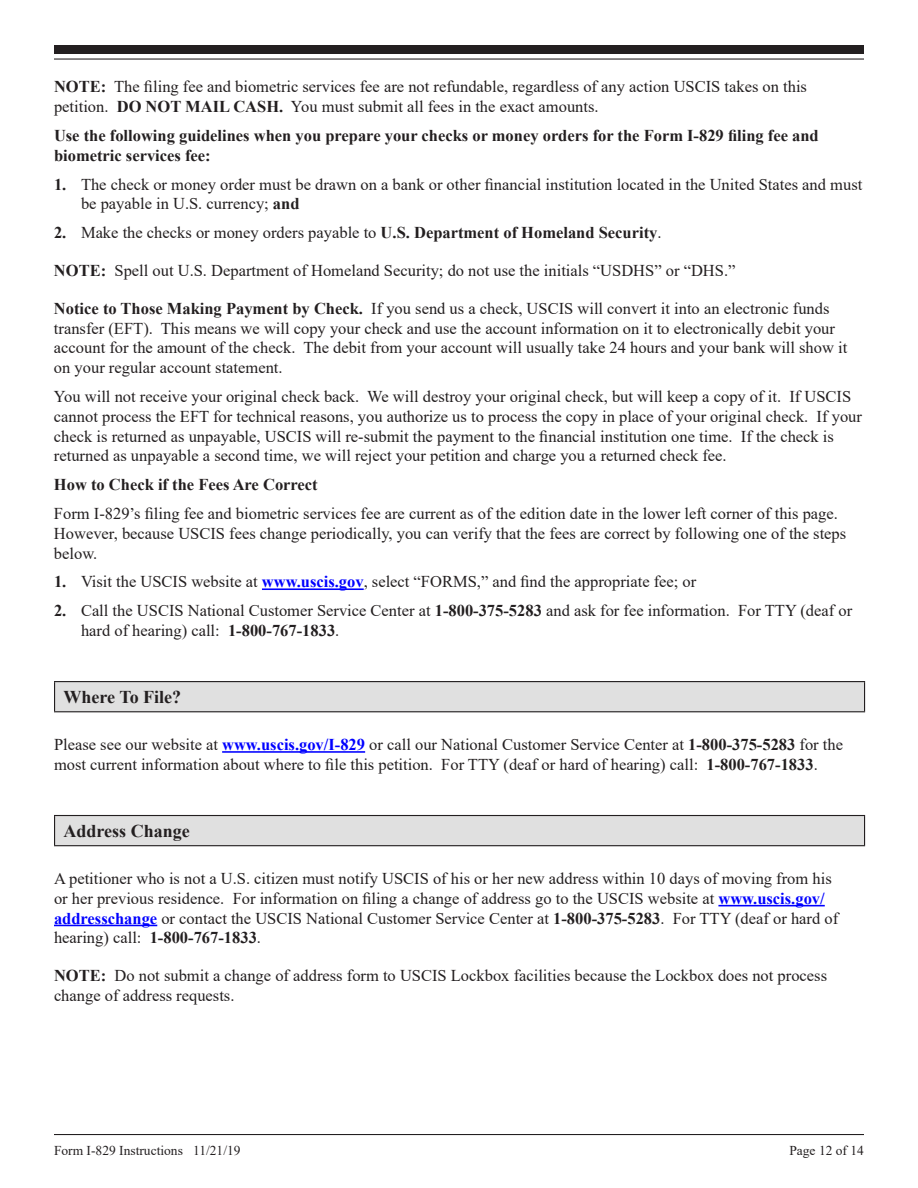
<style>
.page{position:relative;width:918px;height:1188px;background:#fff}
.page>*{position:absolute;margin:0;border:0;box-sizing:border-box;transform-origin:0 0}
.t1{font:700 18px "Times New Roman";color:#231f20}
.Body_1{font:16.5px/19.8px "Times New Roman";color:#231f20}
.Body_Lead-in{font:16.5px/19.8px "Times New Roman";color:#231f20}
.Body_1-2{font:700 16.5px/19.8px "Times New Roman";color:#231f20}
.t2{font:13.5px "Times New Roman";color:#231f20}
.s1{font-weight:700}
.s2{font-weight:700;color:#00f}
</style>
<div class="page">
<hr style="left:54px;top:1134px;width:810px;height:1px;background:#231f20">
<div style="left:54px;top:45px;width:810px;height:9px;background:#231f20"></div>
<hr style="left:54px;top:58px;width:810px;height:2px;background:#231f20">
<hr style="left:262px;top:588px;width:102px;height:2px;background:#00f">
<hr style="left:222px;top:751px;width:143px;height:2px;background:#00f">
<hr style="left:718px;top:905px;width:107px;height:1px;background:#00f">
<hr style="left:54px;top:925px;width:103px;height:1px;background:#00f">
<div style="left:55px;top:682px;width:810px;height:30px;background:#e0e0e0"></div>
<hr style="left:54px;top:681px;width:811px;height:1px;background:#231f20">
<svg style="left:54px;top:682px;width:1px;height:29px"></svg>
<svg style="left:864px;top:682px;width:1px;height:29px"></svg>
<hr style="left:54px;top:711px;width:811px;height:1px;background:#231f20">
<div style="left:55px;top:816px;width:810px;height:30px;background:#e0e0e0"></div>
<hr style="left:54px;top:815px;width:811px;height:1px;background:#231f20">
<svg style="left:54px;top:816px;width:1px;height:29px"></svg>
<svg style="left:864px;top:816px;width:1px;height:29px"></svg>
<hr style="left:54px;top:845px;width:811px;height:1px;background:#231f20">
<p class="Body_Lead-in" style="left:54px;top:76px;width:755px"><span class="s1">NOTE:</span> The filing fee and biometric services fee are not refundable, regardless of any action USCIS takes on this petition. <span class="s1">DO NOT MAIL CASH.</span> You must submit all fees in the exact amounts.</p>
<p class="Body_1-2" style="left:54px;top:125px;width:766px">Use the following guidelines when you prepare your checks or money orders for the Form I-829 filing fee and biometric services fee:</p>
<p class="Body_1" style="left:81px;top:174px;width:783px;text-indent:-27px"><span class="s1">1.</span> The check or money order must be drawn on a bank or other financial institution located in the United States and must be payable in U.S. currency; <span class="s1">and</span></p>
<p class="Body_1" style="left:54px;top:222px;width:609px"><span class="s1">2.</span> Make the checks or money orders payable to <span class="s1">U.S. Department of Homeland Security</span>.</p>
<p class="Body_Lead-in" style="left:54px;top:260px;width:683px"><span class="s1">NOTE:</span> Spell out U.S. Department of Homeland Security; do not use the initials “USDHS” or “DHS.”</p>
<p class="Body_Lead-in" style="left:54px;top:298px;width:795px"><span class="s1">Notice to Those Making Payment by Check.</span> If you send us a check, USCIS will convert it into an electronic funds transfer (EFT). This means we will copy your check and use the account information on it to electronically debit your account for the amount of the check. The debit from your account will usually take 24 hours and your bank will show it on your regular account statement.</p>
<p class="Body_1" style="left:54px;top:386px;width:810px">You will not receive your original check back. We will destroy your original check, but will keep a copy of it. If USCIS cannot process the EFT for technical reasons, you authorize us to process the copy in place of your original check. If your check is returned as unpayable, USCIS will re-submit the payment to the financial institution one time. If the check is returned as unpayable a second time, we will reject your petition and charge you a returned check fee.</p>
<p class="Body_1-2" style="left:54px;top:474px;width:265px">How to Check if the Fees Are Correct</p>
<p class="Body_1" style="left:54px;top:503px;width:794px">Form I-829’s filing fee and biometric services fee are current as of the edition date in the lower left corner of this page.<br>However, because USCIS fees change periodically, you can verify that the fees are correct by following one of the steps below.</p>
<p class="Body_1" style="left:54px;top:571px;width:644px"><span class="s1">1.</span> Visit the USCIS website at <span class="s2">www.uscis.gov</span>, select “FORMS,” and find the appropriate fee; or</p>
<p class="Body_1" style="left:81px;top:600px;width:773px;text-indent:-27px"><span class="s1">2.</span> Call the USCIS National Customer Service Center at <span class="s1">1-800-375-5283</span> and ask for fee information. For TTY (deaf or hard of hearing) call: <span class="s1">1-800-767-1833</span>.</p>
<h1 class="t1" style="left:64px;top:684px;width:119px">Where To File?</h1>
<p class="Body_1" style="left:54px;top:734px;width:791px">Please see our website at <span class="s2">www.uscis.gov/I-829</span> or call our National Customer Service Center at <span class="s1">1-800-375-5283</span> for the most current information about where to file this petition. For TTY (deaf or hard of hearing) call: <span class="s1">1-800-767-1833</span>.</p>
<h1 class="t1" style="left:64px;top:818px;width:128px">Address Change</h1>
<p class="Body_1" style="left:54px;top:868px;width:786px">A petitioner who is not a U.S. citizen must notify USCIS of his or her new address within 10 days of moving from his or her previous residence. For information on filing a change of address go to the USCIS website at <span class="s2">www.uscis.gov/ addresschange</span> or contact the USCIS National Customer Service Center at <span class="s1">1-800-375-5283</span>. For TTY (deaf or hard of hearing) call: <span class="s1">1-800-767-1833</span>.</p>
<p class="Body_Lead-in" style="left:54px;top:965px;width:775px"><span class="s1">NOTE:</span> Do not submit a change of address form to USCIS Lockbox facilities because the Lockbox does not process change of address requests.</p>
<p class="t2" style="left:54px;top:1141px;width:188px">Form I-829 Instructions 11/21/19</p>
<p class="t2" style="left:789px;top:1141px;width:76px">Page 12 of 14</p>
</div>
